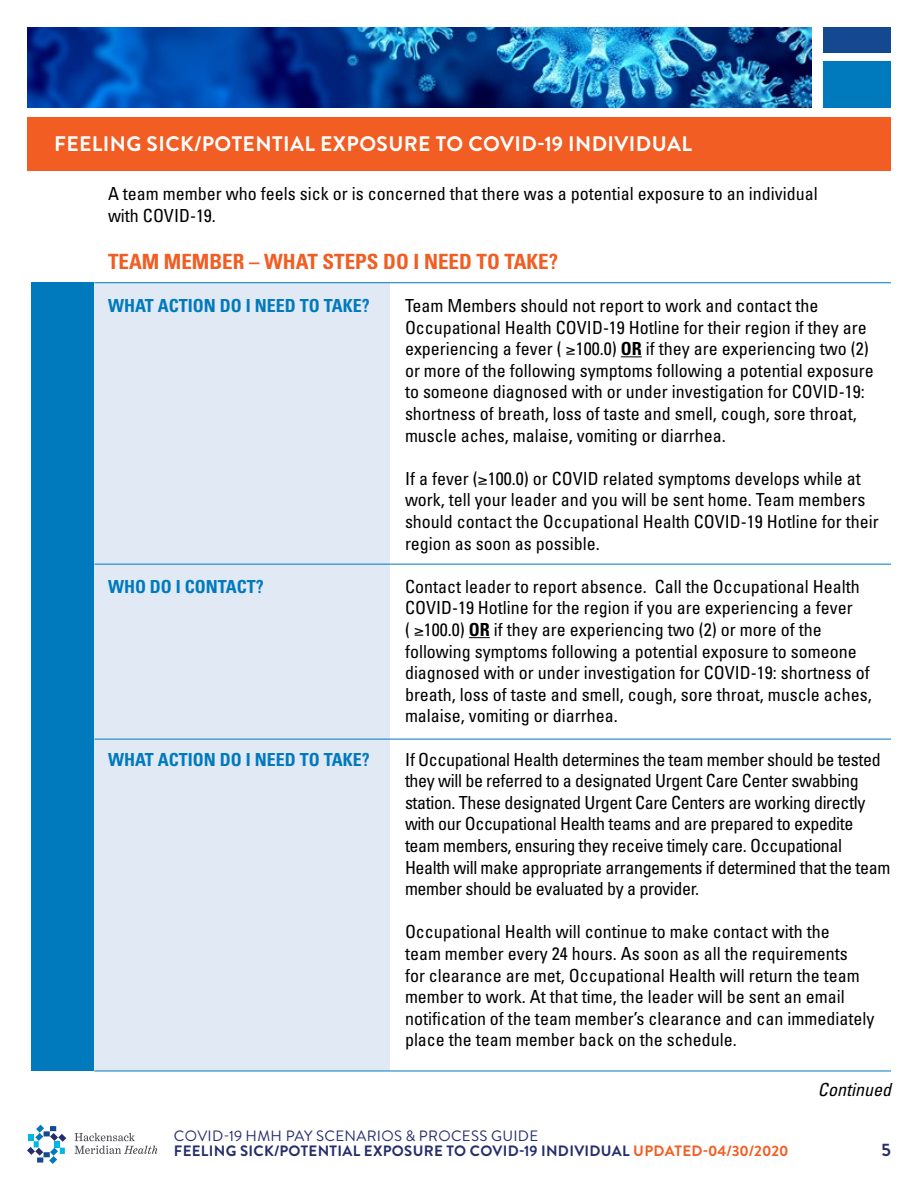
<style>
.page{position:relative;width:918px;height:1188px;background:#fff}
.page>*{position:absolute;margin:0;border:0;box-sizing:border-box;transform-origin:0 0}
.t1{font:700 21px "Brandon Grotesque";letter-spacing:.02em;color:#fff}
.t2{font:700 condensed 21px "Univers";color:#f15d22}
.t3{font:condensed 18px/21.6px "Univers";color:#000}
.t4{font:condensed 18px/21.6px "Univers";letter-spacing:-.02em;color:#000}
.t5{font:700 condensed 18px "Univers";color:#007abd}
.t6{font:italic condensed 18px "Univers";color:#000}
.t7{font:700 18px "Brandon Grotesque";color:#252e6b}
.t8{font:700 15px/15px "Brandon Grotesque";letter-spacing:.02em;color:#252e6b}
.s1{font-weight:700}
.s2{font-weight:400}
.s3{color:#f15d22}
</style>
<div class="page">
<div style="left:93px;top:282px;width:297px;height:789px;background:#e1e9f5"></div>
<div style="left:31px;top:282px;width:63px;height:789px;background:#007abd"></div>
<hr style="left:94px;top:564px;width:797px;height:1px;background:#007abd">
<hr style="left:94px;top:739px;width:797px;height:1px;background:#007abd">
<hr style="left:94px;top:1071px;width:797px;height:1px;background:#007abd">
<hr style="left:94px;top:282px;width:797px;height:1px;background:#007abd">
<div style="left:824px;top:62px;width:67px;height:46px;background:#007abd"></div>
<img style="left:27px;top:27px;width:784px;height:81px">
<div style="left:824px;top:27px;width:67px;height:25px;background:#144991"></div>
<div style="left:27px;top:117px;width:864px;height:54px;background:#f15d22"></div>
<svg style="left:27px;top:1125px;width:39px;height:39px"></svg>
<svg style="left:75px;top:1133px;width:82px;height:21px"></svg>
<svg style="left:621px;top:356px;width:21px;height:1px"></svg>
<svg style="left:469px;top:637px;width:21px;height:1px"></svg>
<p class="t1" style="left:54px;top:130px;width:640px">FEELING SICK/POTENTIAL EXPOSURE TO COVID-19 INDIVIDUAL</p>
<p class="t3" style="left:108px;top:183px;width:711px">A team member who feels sick or is concerned that there was a potential exposure to an individual with COVID-19.</p>
<p class="t2" style="left:108px;top:248px;width:452px">TEAM MEMBER – WHAT STEPS DO I NEED TO TAKE?</p>
<p class="t5" style="left:108px;top:294px;width:263px">WHAT ACTION DO I NEED TO TAKE?</p>
<p class="t3" style="left:405px;top:294px;width:470px">Team Members should not report to work and contact the Occupational Health COVID-19 Hotline for their region if they are experiencing a fever ( ≥100.0) <span class="s1">OR</span> if they are experiencing two (2) or more of the following symptoms following a potential exposure to someone diagnosed with or under investigation for COVID-19: shortness of breath, loss of taste and smell, cough, sore throat, muscle aches, malaise, vomiting or diarrhea.</p>
<p class="t3" style="left:405px;top:467px;width:475px">If a fever (≥100.0) or COVID related symptoms develops while at work, tell your leader and you will be sent home. Team members should contact the Occupational Health COVID-19 Hotline for their region as soon as possible.</p>
<p class="t5" style="left:108px;top:575px;width:157px">WHO DO I CONTACT?</p>
<p class="t3" style="left:405px;top:575px;width:468px">Contact leader to report absence. Call the Occupational Health COVID-19 Hotline for the region if you are experiencing a fever<br>( ≥100.0) <span class="s1">OR</span> if they are experiencing two (2) or more of the following symptoms following a potential exposure to someone diagnosed with or under investigation for COVID-19: shortness of breath, loss of taste and smell, cough, sore throat, muscle aches, malaise, vomiting or diarrhea.</p>
<p class="t5" style="left:108px;top:748px;width:263px">WHAT ACTION DO I NEED TO TAKE?</p>
<p class="t4" style="left:405px;top:748px;width:487px">If Occupational Health determines the team member should be tested they will be referred to a designated Urgent Care Center swabbing station. These designated Urgent Care Centers are working directly with our Occupational Health teams and are prepared to expedite team members, ensuring they receive timely care. Occupational Health will make appropriate arrangements if determined that the team member should be evaluated by a provider.</p>
<p class="t3" style="left:405px;top:921px;width:471px">Occupational Health will continue to make contact with the<br>team member every 24 hours. As soon as all the requirements<br>for clearance are met, Occupational Health will return the team member to work. At that time, the leader will be sent an email notification of the team member’s clearance and can immediately place the team member back on the schedule.</p>
<p class="t6" style="left:818px;top:1078px;width:75px">Continued</p>
<p class="t8" style="left:174px;top:1128px;width:616px"><span class="s2">COVID-19 HMH PAY SCENARIOS &amp; PROCESS GUIDE<br></span>FEELING SICK/POTENTIAL EXPOSURE TO COVID-19 INDIVIDUAL <span class="s3">UPDATED-04/30/2020</span></p>
<p class="t7" style="left:882px;top:1137px;width:11px">5</p>
</div>
